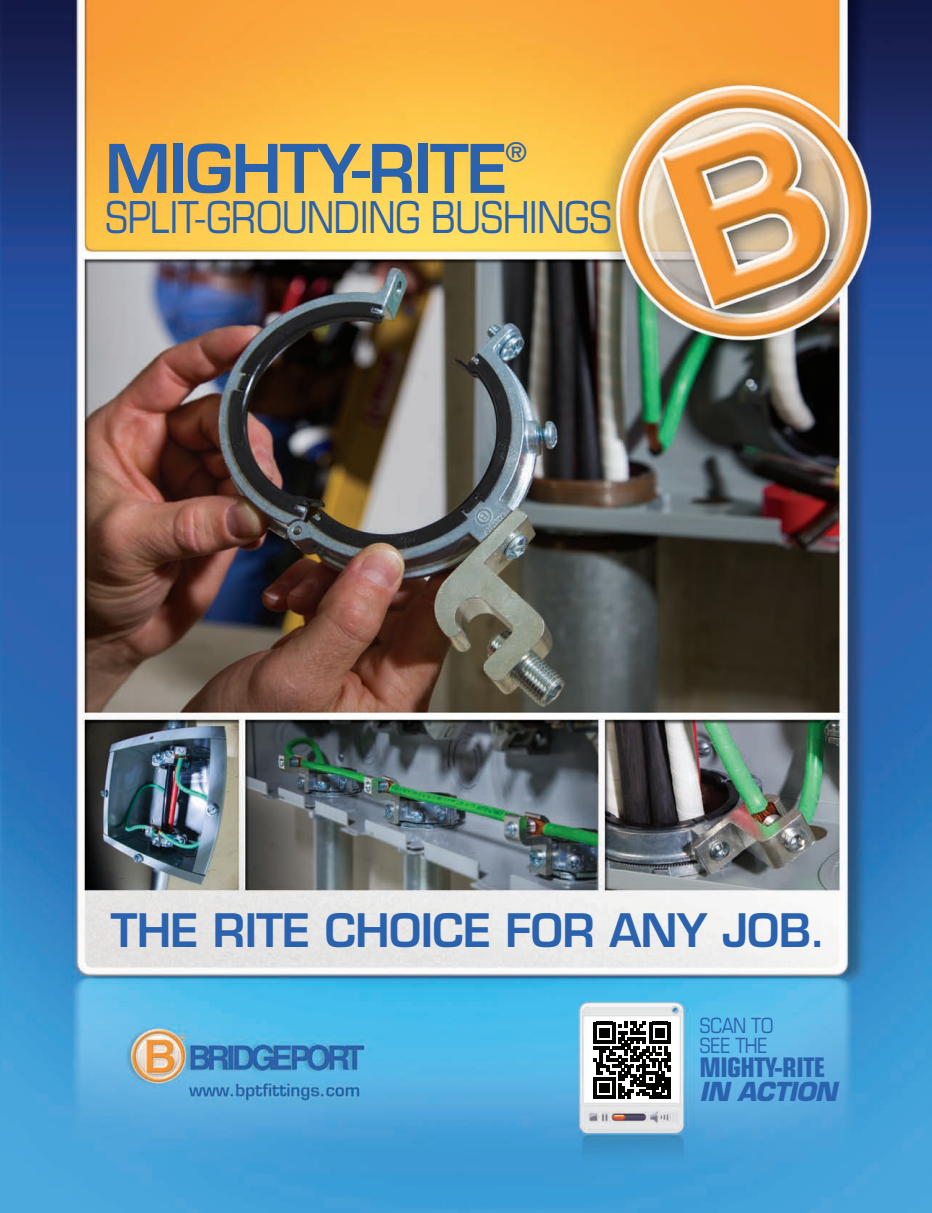
<style>
.page{position:relative;width:932px;height:1213px;background:#fff}
.page>*{position:absolute;margin:0;border:0;box-sizing:border-box;transform-origin:0 0}
.t1{font:600 65.4px "Eurostile";letter-spacing:-.025em;color:#2b62ae}
.t2{font:600 45px "Eurostile";letter-spacing:-.015em;color:#2b62ae}
.t3{font:condensed 44.1px "Eurostile";letter-spacing:-.025em;color:#2b62ae}
.t4{font:700 condensed 27px "Eurostile";letter-spacing:-.03em;color:#2b62ae}
.t5{font:600 26.4px "Eurostile";color:#2b62ae}
.t6{font:italic 700 25.5px "Eurostile";letter-spacing:-.02em;color:#2b62ae}
.t7{font:condensed 21px/19.5px "Eurostile";letter-spacing:-.025em;color:#2b62ae}
</style>
<div class="page">
<img style="left:0;top:0;width:3px;height:1212px">
<img style="left:3px;top:0;width:928px;height:1212px">
<svg style="left:593px;top:1021px;width:77px;height:77px"></svg>
<hr style="left:667px;top:1077px;width:3px;height:21px;background:#040503">
<h1 class="t1" style="left:105px;top:144px;width:404px">MIGHTY-RITE</h1>
<p class="t5" style="left:505px;top:142px;width:22px">®</p>
<p class="t3" style="left:105px;top:201px;width:509px">SPLIT-GROUNDING BUSHINGS</p>
<p class="t2" style="left:111px;top:913px;width:716px">THE RITE CHOICE FOR ANY JOB.</p>
<p class="t7" style="left:699px;top:1017px;width:76px">SCAN TO<br>SEE THE</p>
<p class="t4" style="left:699px;top:1056px;width:127px">MIGHTY-RITE</p>
<p class="t6" style="left:699px;top:1081px;width:139px">IN ACTION</p>
</div>
